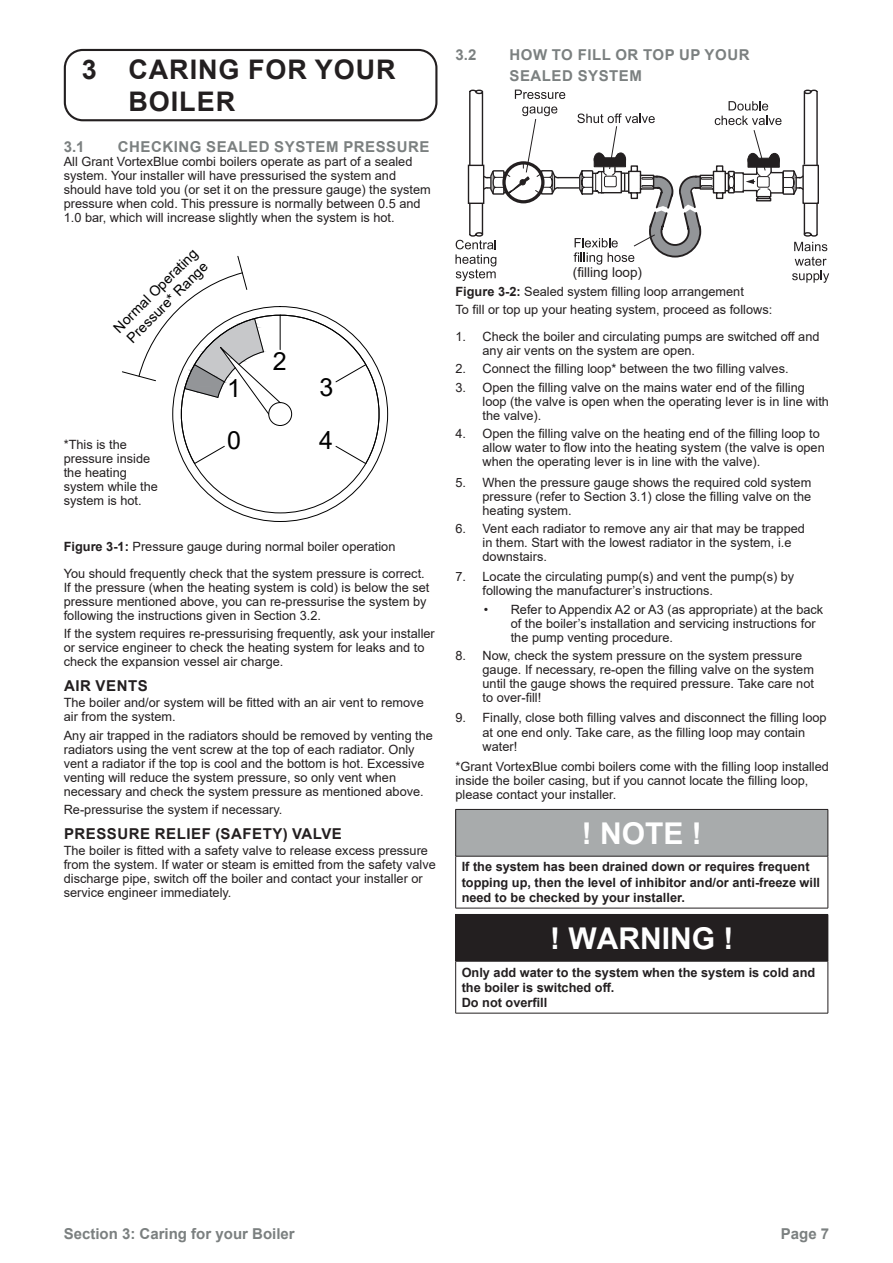
<style>
.page{position:relative;width:893px;height:1263px;background:#fff}
.page>*{position:absolute;margin:0;border:0;box-sizing:border-box;transform-origin:0 0}
.Special_text_format{font:700 30px "Arial";color:#fff}
.Section_heading_1__n{font:700 27px "Arial";letter-spacing:.035em;color:#231f20}
.t1{font:25.05px/53.1px "Arial";color:#000}
.Section_heading_2{font:700 15px "Arial";letter-spacing:.035em;color:#7b8080}
.Section_heading_3{font:700 15px "Arial";letter-spacing:.035em;color:#231f20}
.Page_number_and_sect{font:700 15px "Arial";color:#7b8080}
.t2{font:14.25px/16.6px "Arial";color:#000}
.t3{font:13.5px "Arial";color:#231f20}
.General_text{font:12.75px/14.1px "Arial";color:#231f20}
.Special_text_format-2{font:700 12.75px/15.3px "Arial";color:#231f20}
.s1{font-weight:700}
</style>
<div class="page">
<div style="left:64px;top:49px;width:373px;height:72px;border:2px solid #231f20;border-radius:18px"></div>
<svg style="left:122px;top:255px;width:267px;height:267px"></svg>
<svg style="left:455px;top:90px;width:374px;height:193px"></svg>
<div style="left:456px;top:809px;width:372px;height:47px;background:#a8abac"></div>
<hr style="left:455px;top:809px;width:373px;height:1px;background:#231f20">
<hr style="left:455px;top:810px;width:1px;height:46px;background:#231f20">
<hr style="left:828px;top:810px;width:1px;height:46px;background:#231f20">
<hr style="left:455px;top:856px;width:373px;height:1px;background:#231f20">
<hr style="left:455px;top:856px;width:1px;height:52px;background:#231f20">
<hr style="left:828px;top:856px;width:1px;height:52px;background:#231f20">
<hr style="left:455px;top:908px;width:373px;height:1px;background:#231f20">
<div style="left:456px;top:914px;width:372px;height:47px;background:#231f20"></div>
<hr style="left:455px;top:914px;width:373px;height:1px;background:#231f20">
<hr style="left:455px;top:915px;width:1px;height:46px;background:#231f20">
<hr style="left:828px;top:915px;width:1px;height:46px;background:#231f20">
<hr style="left:455px;top:961px;width:373px;height:1px;background:#231f20">
<hr style="left:455px;top:961px;width:1px;height:52px;background:#231f20">
<hr style="left:828px;top:961px;width:1px;height:52px;background:#231f20">
<hr style="left:455px;top:1013px;width:373px;height:1px;background:#231f20">
<p class="Section_heading_1__n" style="left:82px;top:50px;width:315px">3 CARING FOR YOUR</p>
<p class="Section_heading_1__n" style="left:128px;top:82px;width:108px">BOILER</p>
<p class="Section_heading_2" style="left:64px;top:136px;width:22px">3.1</p>
<p class="Section_heading_2" style="left:118px;top:136px;width:313px">CHECKING SEALED SYSTEM PRESSURE</p>
<p class="General_text" style="left:64px;top:154px;width:369px">All Grant VortexBlue combi boilers operate as part of a sealed system. Your installer will have pressurised the system and should have told you (or set it on the pressure gauge) the system pressure when cold. This pressure is normally between 0.5 and 1.0 bar, which will increase slightly when the system is hot.</p>
<p class="t2" style="left:110px;top:324px;width:113px;rotate:-45deg">Normal Operating<br>Pressure* Range</p>
<p class="General_text" style="left:64px;top:437px;width:96px">*This is the pressure inside the heating system while the system is hot.</p>
<p class="t1" style="left:227px;top:361px;width:15px">1</p>
<p class="t1" style="left:227px;top:414px;width:15px">0</p>
<p class="t1" style="left:273px;top:334px;width:15px">2</p>
<p class="t1" style="left:319px;top:360px;width:16px">3<br>4</p>
<p class="General_text" style="left:64px;top:540px;width:333px"><span class="s1">Figure 3-1:</span> Pressure gauge during normal boiler operation</p>
<p class="General_text" style="left:64px;top:566px;width:367px">You should frequently check that the system pressure is correct.<br>If the pressure (when the heating system is cold) is below the set pressure mentioned above, you can re-pressurise the system by following the instructions given in Section 3.2.</p>
<p class="General_text" style="left:64px;top:626px;width:373px">If the system requires re-pressurising frequently, ask your installer or service engineer to check the heating system for leaks and to check the expansion vessel air charge.</p>
<p class="Section_heading_3" style="left:64px;top:675px;width:85px">AIR VENTS</p>
<p class="General_text" style="left:64px;top:696px;width:361px">The boiler and/or system will be fitted with an air vent to remove air from the system.</p>
<p class="General_text" style="left:64px;top:728px;width:371px">Any air trapped in the radiators should be removed by venting the radiators using the vent screw at the top of each radiator. Only vent a radiator if the top is cool and the bottom is hot. Excessive venting will reduce the system pressure, so only vent when necessary and check the system pressure as mentioned above.</p>
<p class="General_text" style="left:64px;top:802px;width:220px">Re-pressurise the system if necessary.</p>
<p class="Section_heading_3" style="left:64px;top:823px;width:279px">PRESSURE RELIEF (SAFETY) VALVE</p>
<p class="General_text" style="left:64px;top:843px;width:374px">The boiler is fitted with a safety valve to release excess pressure from the system. If water or steam is emitted from the safety valve discharge pipe, switch off the boiler and contact your installer or service engineer immediately.</p>
<p class="Section_heading_2" style="left:455px;top:44px;width:22px">3.2</p>
<p class="Section_heading_2" style="left:509px;top:44px;width:242px">HOW TO FILL OR TOP UP YOUR</p>
<p class="Section_heading_2" style="left:509px;top:65px;width:134px">SEALED SYSTEM</p>
<p class="t3" style="left:573px;top:263px;width:71px">(filling loop)</p>
<p class="General_text" style="left:455px;top:284px;width:290px"><span class="s1">Figure 3-2:</span> Sealed system filling loop arrangement</p>
<p class="General_text" style="left:455px;top:303px;width:318px">To fill or top up your heating system, proceed as follows:</p>
<p class="General_text" style="left:482px;top:330px;width:339px;text-indent:-27px">1. Check the boiler and circulating pumps are switched off and any air vents on the system are open.</p>
<p class="General_text" style="left:455px;top:362px;width:335px">2. Connect the filling loop* between the two filling valves.</p>
<p class="General_text" style="left:482px;top:380px;width:348px;text-indent:-27px">3. Open the filling valve on the mains water end of the filling loop (the valve is open when the operating lever is in line with the valve).</p>
<p class="General_text" style="left:482px;top:426px;width:344px;text-indent:-27px">4. Open the filling valve on the heating end of the filling loop to allow water to flow into the heating system (the valve is open when the operating lever is in line with the valve).</p>
<p class="General_text" style="left:482px;top:475px;width:330px;text-align:justify;text-indent:-27px">5. When the pressure gauge shows the required cold system pressure (refer to Section 3.1) close the filling valve on the heating system.</p>
<p class="General_text" style="left:482px;top:521px;width:324px;text-indent:-27px">6. Vent each radiator to remove any air that may be trapped in them. Start with the lowest radiator in the system, i.e downstairs.</p>
<p class="General_text" style="left:482px;top:570px;width:313px;text-indent:-27px">7. Locate the circulating pump(s) and vent the pump(s) by following the manufacturer’s instructions.</p>
<p class="General_text" style="left:511px;top:602px;width:314px;text-indent:-27px">• Refer to Appendix A2 or A3 (as appropriate) at the back of the boiler’s installation and servicing instructions for the pump venting procedure.</p>
<p class="General_text" style="left:482px;top:648px;width:333px;text-indent:-27px">8. Now, check the system pressure on the system pressure gauge. If necessary, re-open the filling valve on the system until the gauge shows the required pressure. Take care not to over-fill!</p>
<p class="General_text" style="left:482px;top:711px;width:346px;text-indent:-27px">9. Finally, close both filling valves and disconnect the filling loop at one end only. Take care, as the filling loop may contain water!</p>
<p class="General_text" style="left:455px;top:759px;width:375px">*Grant VortexBlue combi boilers come with the filling loop installed inside the boiler casing, but if you cannot locate the filling loop, please contact your installer.</p>
<p class="Special_text_format" style="left:582px;top:812px;width:121px">! NOTE !</p>
<p class="Special_text_format-2" style="left:462px;top:859px;width:360px">If the system has been drained down or requires frequent topping up, then the level of inhibitor and/or anti-freeze will need to be checked by your installer.</p>
<p class="Special_text_format" style="left:550px;top:917px;width:185px">! WARNING !</p>
<p class="Special_text_format-2" style="left:462px;top:964px;width:355px">Only add water to the system when the system is cold and the boiler is switched off.</p>
<p class="Special_text_format-2" style="left:462px;top:995px;width:87px">Do not overfill</p>
<p class="Page_number_and_sect" style="left:64px;top:1223px;width:232px">Section 3: Caring for your Boiler</p>
<p class="Page_number_and_sect" style="left:781px;top:1223px;width:50px">Page 7</p>
</div>
